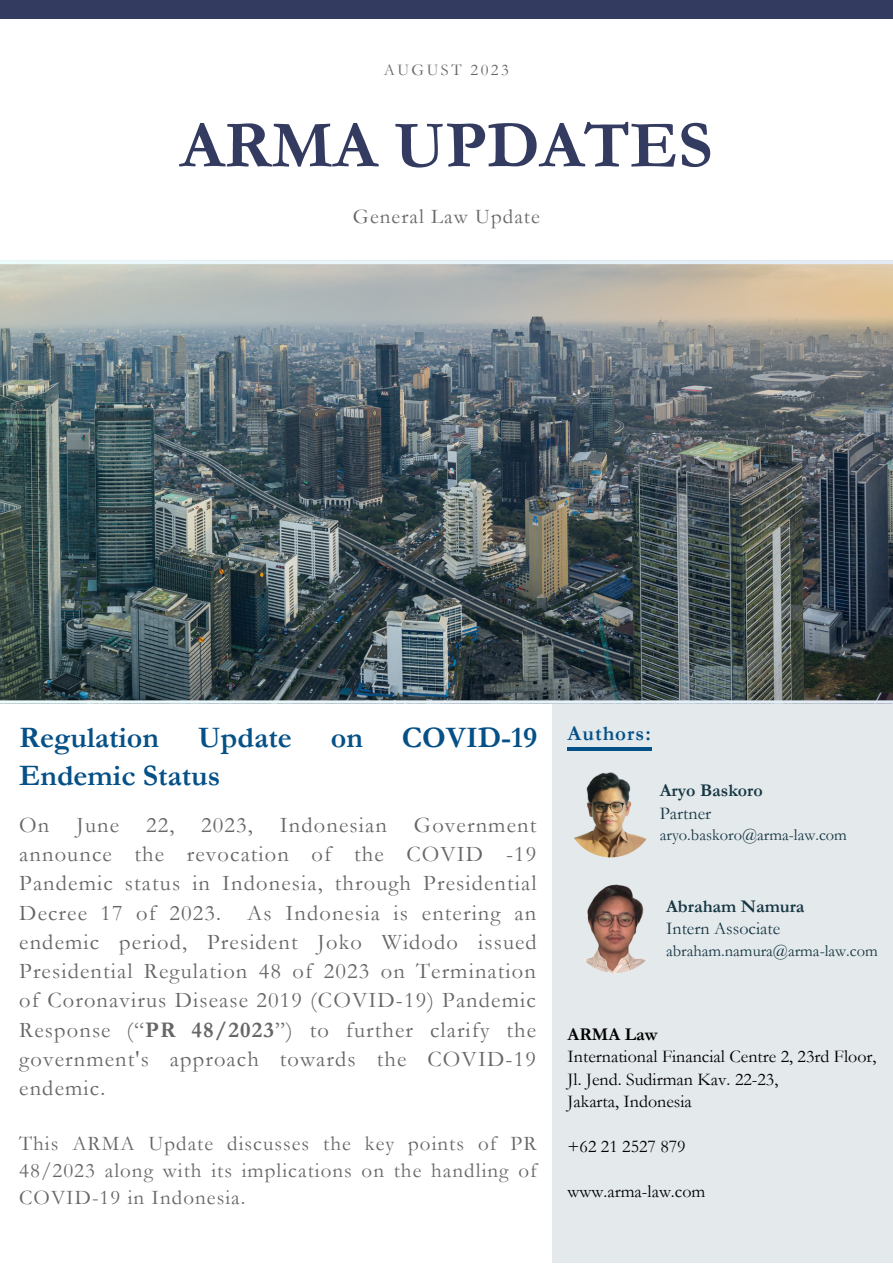
<style>
.page{position:relative;width:893px;height:1264px;background:#fff}
.page>*{position:absolute;margin:0;border:0;box-sizing:border-box;transform-origin:0 0}
.t1{font:700 67.5px "Garamond";color:#333b60}
.t2{font:700 30px "Garamond";color:#055087}
.t3{font:22.5px/29.2px "Garamond";letter-spacing:.05em;color:#666;text-align:justify}
.t4{font:21px/27px "Garamond";letter-spacing:.05em;color:#666;text-align:justify}
.t5{font:700 21px "Garamond";letter-spacing:.05em;color:#055087}
.t6{font:18px "Garamond";color:#000}
.t7{font:700 18px "Garamond";color:#173744}
.t8{font:18px "Garamond";color:#173744}
.t9{font:700 18px "Garamond";color:#000}
.t10{font:16.5px "Garamond";color:#173744}
.t11{font:16.5px "Garamond";letter-spacing:.15em;color:#666}
.s1{font-weight:700}
</style>
<div class="page">
<div style="left:0;top:0;width:892px;height:19px;background:#333b60"></div>
<div style="left:552px;top:703px;width:340px;height:559px;background:#e4e9ec"></div>
<hr style="left:567px;top:747px;width:85px;height:3px;background:#055087">
<img style="left:566px;top:768px;width:89px;height:89px;border-radius:50%">
<img style="left:571px;top:884px;width:88px;height:88px;border-radius:50%">
<img style="left:0;top:261px;width:892px;height:442px">
<p class="t11" style="left:384px;top:61px;width:126px">AUGUST 2023</p>
<p class="t1" style="left:180px;top:108px;width:534px">ARMA UPDATES</p>
<p class="t4" style="left:353px;top:203px;width:188px">General Law Update</p>
<p class="t2" style="left:19px;top:721px;width:141px">Regulation</p>
<p class="t2" style="left:198px;top:721px;width:95px">Update</p>
<p class="t2" style="left:331px;top:721px;width:34px">on</p>
<p class="t2" style="left:402px;top:721px;width:137px">COVID-19</p>
<p class="t2" style="left:19px;top:759px;width:202px">Endemic Status</p>
<p class="t3" style="left:19px;top:810px;width:519px">On June 22, 2023, Indonesian Government announce the revocation of the COVID -19<br>Pandemic status in Indonesia, through Presidential Decree 17 of 2023. As Indonesia is entering an endemic period, President Joko Widodo issued Presidential Regulation 48 of 2023 on Termination of Coronavirus Disease 2019 (COVID-19) Pandemic Response (“<span class="s1">PR 48/2023</span>”) to further clarify the government's approach towards the COVID-19 endemic.</p>
<p class="t4" style="left:19px;top:1130px;width:519px">This ARMA Update discusses the key points of PR 48/2023 along with its implications on the handling of COVID-19 in Indonesia.</p>
<p class="t5" style="left:567px;top:722px;width:85px">Authors:</p>
<p class="t7" style="left:659px;top:780px;width:104px">Aryo Baskoro</p>
<p class="t8" style="left:659px;top:803px;width:53px">Partner</p>
<p class="t10" style="left:659px;top:825px;width:189px">aryo.baskoro@arma-law.com</p>
<p class="t7" style="left:666px;top:896px;width:140px">Abraham Namura</p>
<p class="t8" style="left:666px;top:918px;width:115px">Intern Associate</p>
<p class="t10" style="left:666px;top:941px;width:213px">abraham.namura@arma-law.com</p>
<p class="t9" style="left:567px;top:1024px;width:91px">ARMA Law</p>
<p class="t6" style="left:567px;top:1046px;width:310px">International Financial Centre 2, 23rd Floor,</p>
<p class="t6" style="left:567px;top:1069px;width:212px">Jl. Jend. Sudirman Kav. 22-23,</p>
<p class="t6" style="left:567px;top:1091px;width:126px">Jakarta, Indonesia</p>
<p class="t6" style="left:567px;top:1136px;width:120px">+62 21 2527 879</p>
<p class="t6" style="left:567px;top:1181px;width:139px">www.arma-law.com</p>
</div>
